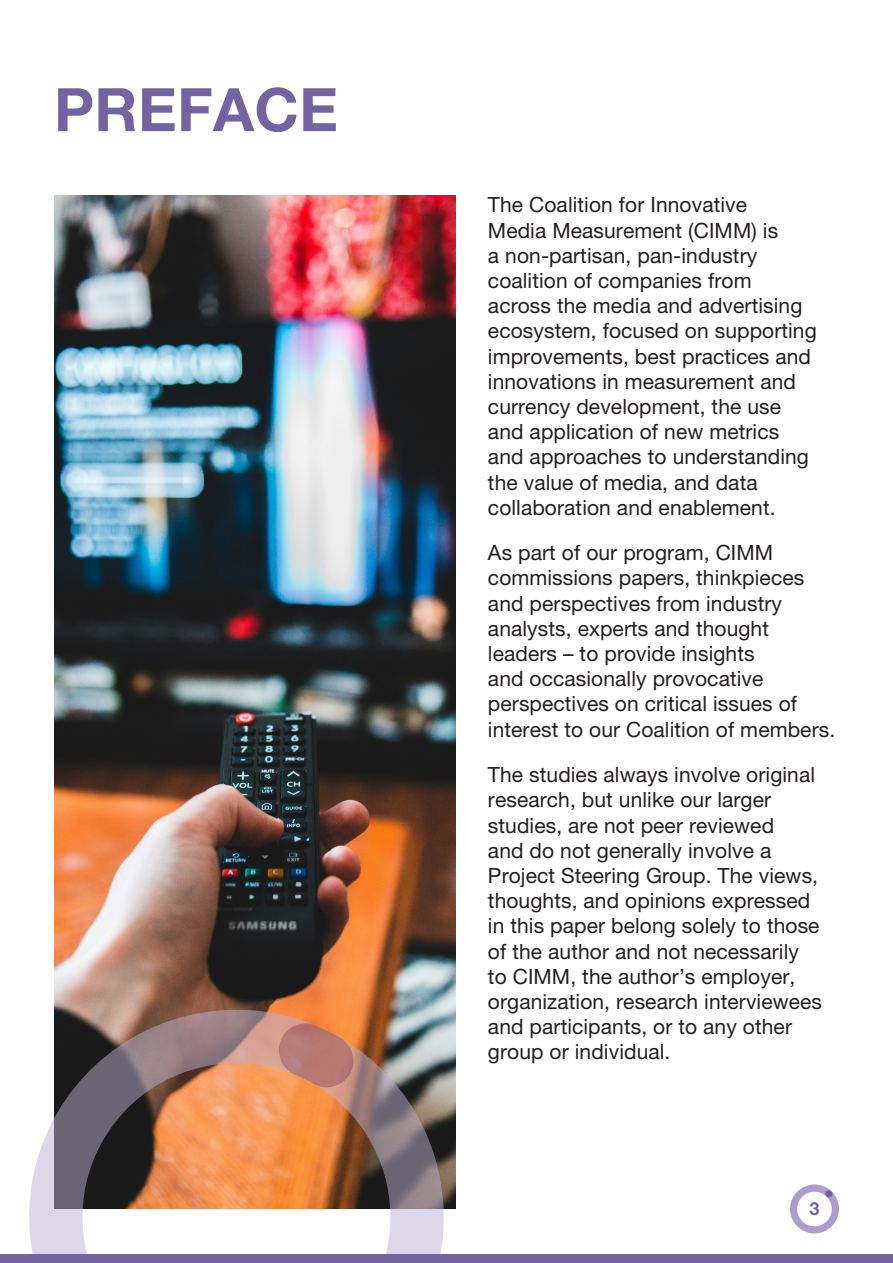
<style>
.page{position:relative;width:893px;height:1263px;background:#fff}
.page>*{position:absolute;margin:0;border:0;box-sizing:border-box;transform-origin:0 0}
.t1{font:60px "Helvetica Neue LT 75 Bd";letter-spacing:.005em;color:#7363a1}
.Body{font:21px/25.2px "Helvetica Neue LT 55 Rm";letter-spacing:.005em;color:#231f20}
.t2{font:18px "Helvetica Neue LT 75 Bd";color:#7363a1}
</style>
<div class="page">
<img style="left:55px;top:196px;width:400px;height:1012px">
<svg style="left:790px;top:1184px;width:49px;height:49px"></svg>
<div style="left:825px;top:1190px;width:7px;height:7px;background:#7363a1;border-radius:50%"></div>
<svg style="left:26px;top:1006px;width:421px;height:249px"></svg>
<svg style="left:275px;top:1020px;width:82px;height:71px;background:#c9846c"></svg>
<div style="left:0;top:1255px;width:893px;height:8px;background:#7363a1"></div>
<p class="t1" style="left:54px;top:72px;width:286px">PREFACE</p>
<p class="Body" style="left:488px;top:192px;width:330px">The Coalition for Innovative<br>Media Measurement (CIMM) is<br>a non-partisan, pan-industry coalition of companies from across the media and advertising ecosystem, focused on supporting improvements, best practices and innovations in measurement and currency development, the use and application of new metrics and approaches to understanding the value of media, and data collaboration and enablement.</p>
<p class="Body" style="left:488px;top:540px;width:349px">As part of our program, CIMM commissions papers, thinkpieces and perspectives from industry analysts, experts and thought leaders – to provide insights<br>and occasionally provocative perspectives on critical issues of interest to our Coalition of members.</p>
<p class="Body" style="left:488px;top:761px;width:336px">The studies always involve original research, but unlike our larger studies, are not peer reviewed<br>and do not generally involve a<br>Project Steering Group. The views, thoughts, and opinions expressed in this paper belong solely to those of the author and not necessarily to CIMM, the author’s employer, organization, research interviewees and participants, or to any other group or individual.</p>
<p class="t2" style="left:809px;top:1197px;width:12px">3</p>
</div>
